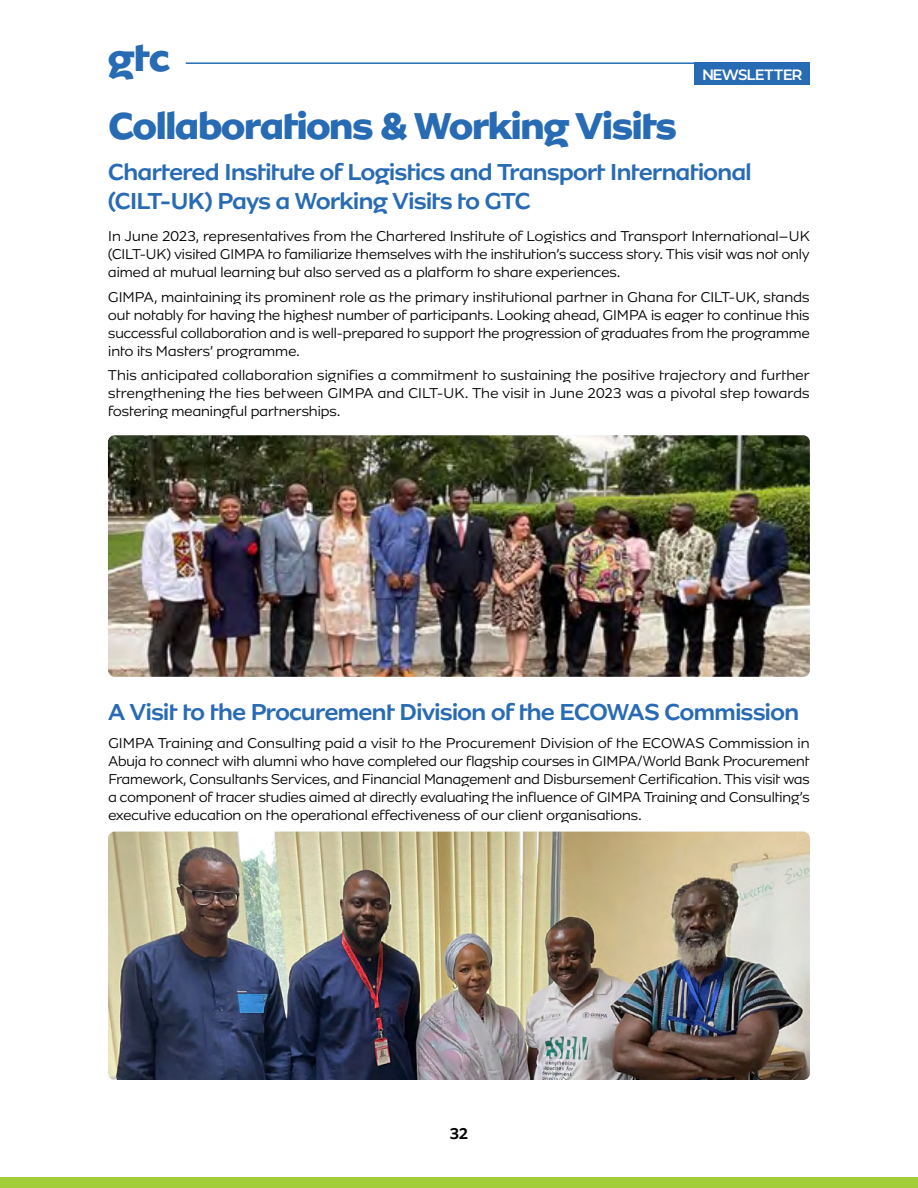
<style>
.page{position:relative;width:918px;height:1188px;background:#fff}
.page>*{position:absolute;margin:0;border:0;box-sizing:border-box;transform-origin:0 0}
.t1{font:800 40.5px "MTN Brighter Sans";color:#286bb5}
.t2{font:800 39.3px "MTN Brighter Sans";letter-spacing:-.045em;color:#286bb5}
.t3{font:500 24.3px/29.1px "MTN Brighter Sans";letter-spacing:-.045em;color:#286bb5}
.t4{font:500 16.5px "MTN Brighter Sans";color:#000}
.t5{font:300 15px/18px "MTN Brighter Sans";letter-spacing:-.04em;color:#000;text-align:justify}
.t6{font:600 15px "Montserrat";letter-spacing:-.055em;color:#fff}
</style>
<div class="page">
<div style="left:695px;top:62px;width:115px;height:23px;background:#286bb5"></div>
<hr style="left:186px;top:62px;width:509px;height:2px;background:#286bb5">
<div style="left:0;top:1177px;width:918px;height:11px;background:#a4ce39"></div>
<img style="left:108px;top:435px;width:702px;height:242px">
<img style="left:108px;top:832px;width:702px;height:248px">
<h1 class="t1" style="left:108px;top:32px;width:64px">gtc</h1>
<h2 class="t2" style="left:108px;top:101px;width:571px">Collaborations &amp; Working Visits</h2>
<p class="t6" style="left:702px;top:64px;width:102px">NEWSLETTER</p>
<h3 class="t3" style="left:108px;top:157px;width:646px">Chartered Institute of Logistics and Transport International (CILT-UK) Pays a Working Visits to GTC</h3>
<p class="t5" style="left:108px;top:227px;width:703px">In June 2023, representatives from the Chartered Institute of Logistics and Transport International–UK (CILT-UK) visited GIMPA to familiarize themselves with the institution’s success story. This visit was not only aimed at mutual learning but also served as a platform to share experiences.</p>
<p class="t5" style="left:108px;top:288px;width:704px">GIMPA, maintaining its prominent role as the primary institutional partner in Ghana for CILT-UK, stands out notably for having the highest number of participants. Looking ahead, GIMPA is eager to continue this successful collaboration and is well-prepared to support the progression of graduates from the programme into its Masters’ programme.</p>
<p class="t5" style="left:108px;top:366px;width:704px">This anticipated collaboration signifies a commitment to sustaining the positive trajectory and further strengthening the ties between GIMPA and CILT-UK. The visit in June 2023 was a pivotal step towards fostering meaningful partnerships.</p>
<h3 class="t3" style="left:108px;top:697px;width:693px">A Visit to the Procurement Division of the ECOWAS Commission</h3>
<p class="t5" style="left:108px;top:734px;width:704px">GIMPA Training and Consulting paid a visit to the Procurement Division of the ECOWAS Commission in Abuja to connect with alumni who have completed our flagship courses in GIMPA/World Bank Procurement Framework, Consultants Services, and Financial Management and Disbursement Certification. This visit was a component of tracer studies aimed at directly evaluating the influence of GIMPA Training and Consulting’s executive education on the operational effectiveness of our client organisations.</p>
<p class="t4" style="left:449px;top:1123px;width:21px">32</p>
</div>
